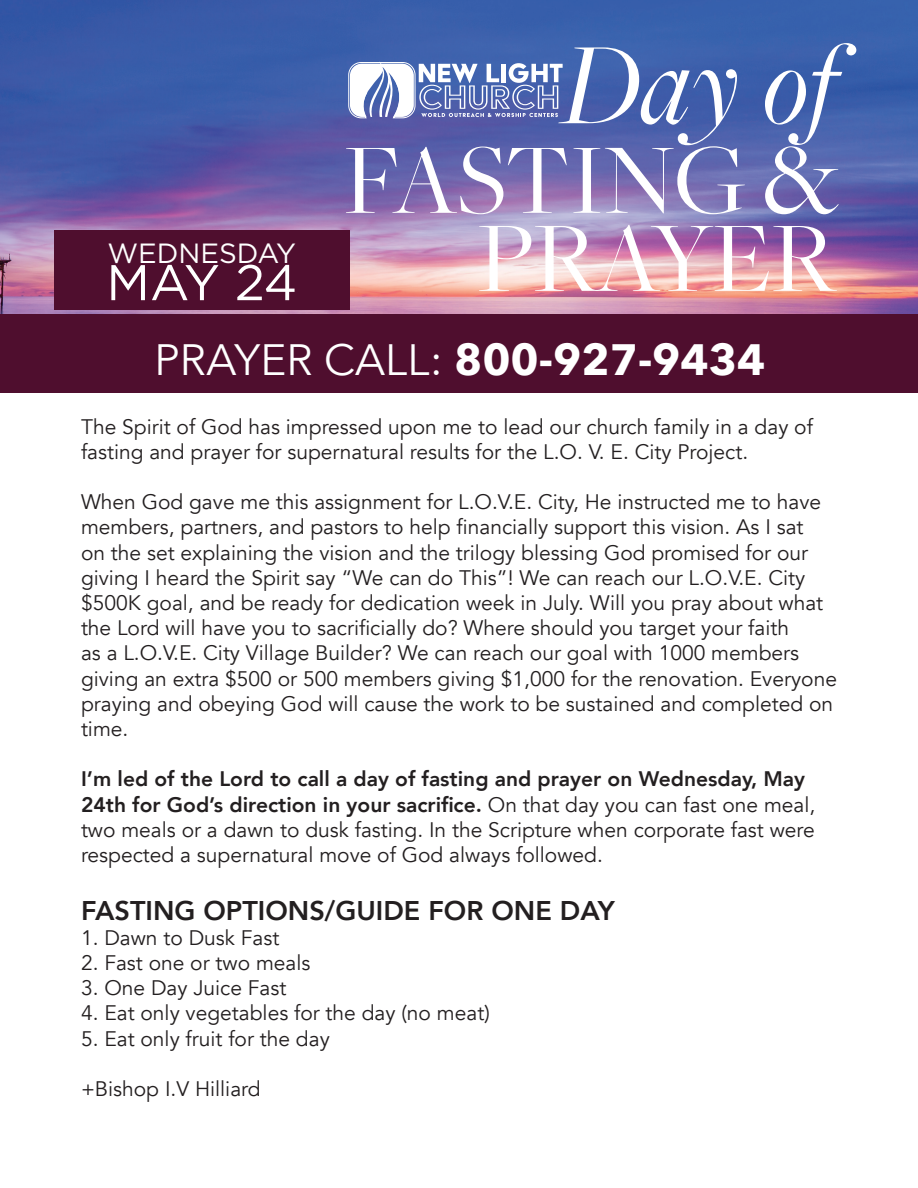
<style>
.page{position:relative;width:918px;height:1188px;background:#fff}
.page>*{position:absolute;margin:0;border:0;box-sizing:border-box;transform-origin:0 0}
.t1{font:italic 121.05px "Freight Big Pro";color:#fff}
.t2{font:103.8px "Freight Big Pro";letter-spacing:-.01em;color:#fff}
.t3{font:50.1px "Gotham";color:#fff}
.t4{font:700 43.8px "Avenir Next";color:#fff}
.t5{font:27.75px "Gotham";color:#fff}
.t6{font:800 27px "Avenir";color:#231f20}
.t7{font:21px/25.2px "Avenir";color:#231f20}
.s1{font-weight:400}
.s2{font-weight:800}
</style>
<div class="page">
<div style="left:0;top:313px;width:918px;height:80px;background:#4f0e2e"></div>
<img style="left:0;top:0;width:918px;height:313px">
<div style="left:54px;top:230px;width:296px;height:80px;background:#4f0e2e"></div>
<svg style="left:348px;top:62px;width:215px;height:56px"></svg>
<h3 class="t5" style="left:107px;top:235px;width:190px">WEDNESDAY</h3>
<h3 class="t3" style="left:106px;top:250px;width:192px">MAY 24</h3>
<h1 class="t1" style="left:561px;top:5px;width:278px">Day of</h1>
<h2 class="t2" style="left:344px;top:112px;width:495px">FASTING &amp;</h2>
<h2 class="t2" style="left:478px;top:190px;width:361px">PRAYER</h2>
<h3 class="t4" style="left:155px;top:322px;width:612px"><span class="s1">PRAYER CALL:</span> 800-927-9434</h3>
<p class="t7" style="left:81px;top:414px;width:733px">The Spirit of God has impressed upon me to lead our church family in a day of fasting and prayer for supernatural results for the L.O. V. E. City Project.</p>
<p class="t7" style="left:81px;top:490px;width:758px">When God gave me this assignment for L.O.V.E. City, He instructed me to have members, partners, and pastors to help financially support this vision. As I sat<br>on the set explaining the vision and the trilogy blessing God promised for our giving I heard the Spirit say “We can do This”! We can reach our L.O.V.E. City $500K goal, and be ready for dedication week in July. Will you pray about what the Lord will have you to sacrificially do? Where should you target your faith<br>as a L.O.V.E. City Village Builder? We can reach our goal with 1000 members giving an extra $500 or 500 members giving $1,000 for the renovation. Everyone praying and obeying God will cause the work to be sustained and completed on time.</p>
<p class="t7" style="left:81px;top:767px;width:736px"><span class="s2">I’m led of the Lord to call a day of fasting and prayer on Wednesday, May 24th for God’s direction in your sacrifice.</span> On that day you can fast one meal, two meals or a dawn to dusk fasting. In the Scripture when corporate fast were respected a supernatural move of God always followed.</p>
<p class="t6" style="left:81px;top:889px;width:535px">FASTING OPTIONS/GUIDE FOR ONE DAY</p>
<p class="t7" style="left:81px;top:925px;width:200px">1. Dawn to Dusk Fast</p>
<p class="t7" style="left:81px;top:951px;width:231px">2. Fast one or two meals</p>
<p class="t7" style="left:81px;top:976px;width:207px">3. One Day Juice Fast</p>
<p class="t7" style="left:81px;top:1001px;width:410px">4. Eat only vegetables for the day (no meat)</p>
<p class="t7" style="left:81px;top:1026px;width:250px">5. Eat only fruit for the day</p>
<p class="t7" style="left:81px;top:1077px;width:181px">+Bishop I.V Hilliard</p>
</div>
